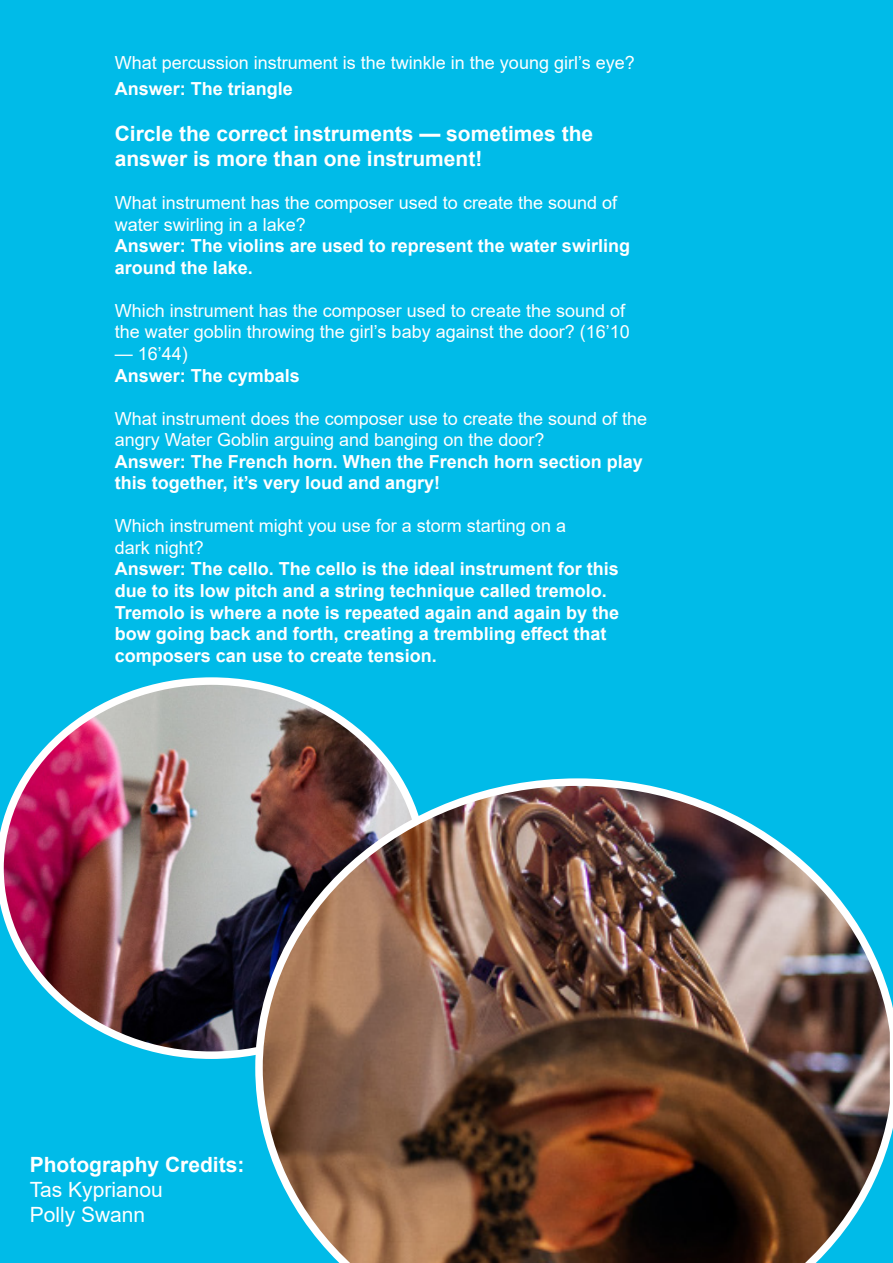
<style>
.page{position:relative;width:893px;height:1263px;background:#00bbe8}
.page>*{position:absolute;margin:0;border:0;box-sizing:border-box;transform-origin:0 0}
.t1{font:700 21px/25.2px "Arial";color:#fff}
.t2{font:21px "Arial";color:#fff}
.t3{font:700 18px/21.6px "Arial";color:#fff}
.t4{font:18px/21.6px "Arial";color:#fff}
</style>
<div class="page">
<img style="left:0;top:677px;width:427px;height:382px">
<img style="left:255px;top:778px;width:638px;height:485px">
<p class="t4" style="left:115px;top:52px;width:521px">What percussion instrument is the twinkle in the young girl’s eye?</p>
<p class="t3" style="left:115px;top:78px;width:180px">Answer: The triangle</p>
<p class="t1" style="left:115px;top:121px;width:480px">Circle the correct instruments — sometimes the answer is more than one instrument!</p>
<p class="t4" style="left:115px;top:192px;width:504px">What instrument has the composer used to create the sound of water swirling in a lake?</p>
<p class="t3" style="left:115px;top:235px;width:517px">Answer: The violins are used to represent the water swirling around the lake.</p>
<p class="t4" style="left:115px;top:300px;width:516px">Which instrument has the composer used to create the sound of the water goblin throwing the girl’s baby against the door? (16’10</p>
<p class="t4" style="left:115px;top:343px;width:75px">— 16’44)</p>
<p class="t3" style="left:115px;top:365px;width:187px">Answer: The cymbals</p>
<p class="t4" style="left:115px;top:407px;width:534px">What instrument does the composer use to create the sound of the angry Water Goblin arguing and banging on the door?</p>
<p class="t3" style="left:115px;top:451px;width:530px">Answer: The French horn. When the French horn section play this together, it’s very loud and angry!</p>
<p class="t4" style="left:115px;top:515px;width:453px">Which instrument might you use for a storm starting on a dark night?</p>
<p class="t3" style="left:115px;top:558px;width:506px">Answer: The cello. The cello is the ideal instrument for this due to its low pitch and a string technique called tremolo.<br>Tremolo is where a note is repeated again and again by the bow going back and forth, creating a trembling effect that composers can use to create tension.</p>
<p class="t1" style="left:30px;top:1152px;width:216px">Photography Credits:</p>
<p class="t2" style="left:30px;top:1175px;width:135px">Tas Kyprianou</p>
<p class="t2" style="left:30px;top:1200px;width:117px">Polly Swann</p>
</div>
